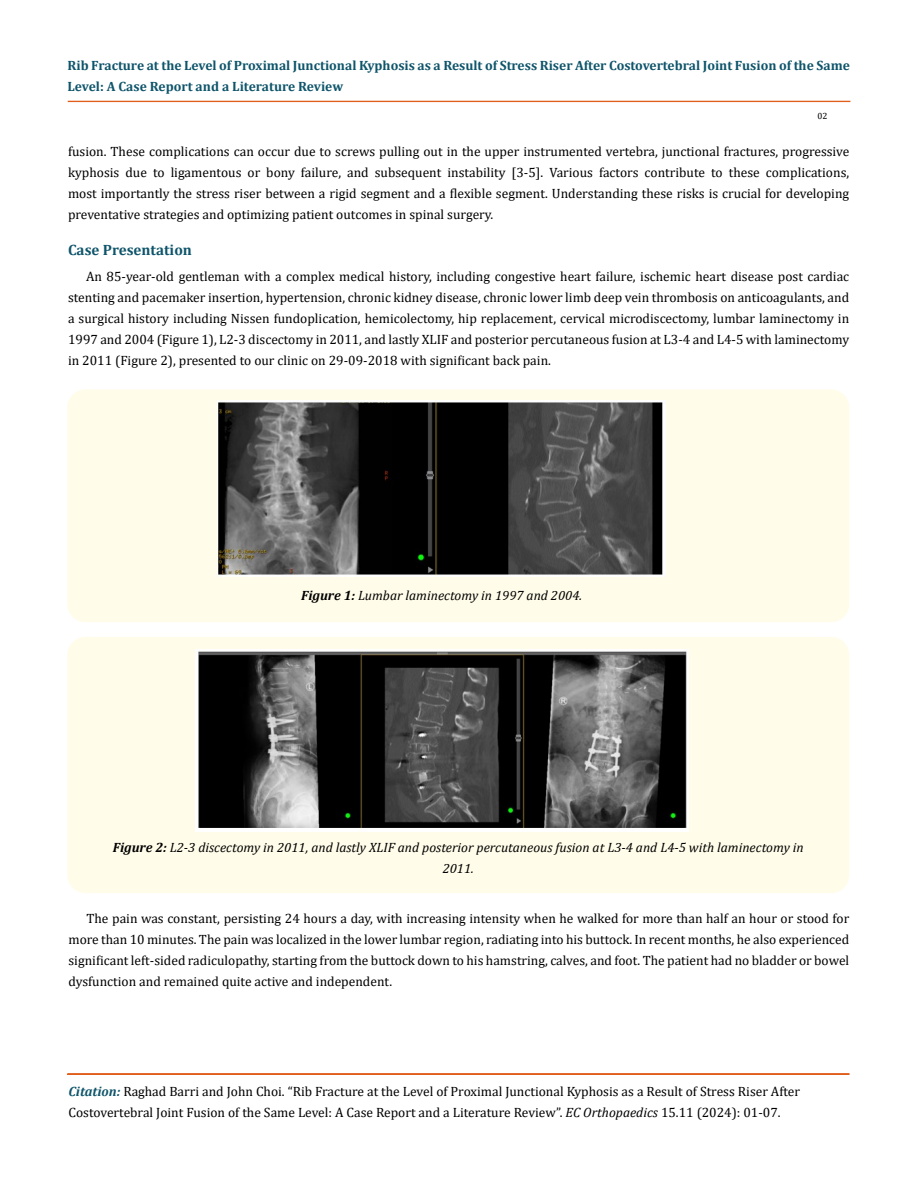
<style>
.page{position:relative;width:917px;height:1188px;background:#fff}
.page>*{position:absolute;margin:0;border:0;box-sizing:border-box;transform-origin:0 0}
.t1{font:700 15px "Cambria";color:#0e546a}
.t2{font:13.5px/21px "Cambria";color:#000;text-align:justify}
.t3{font:700 13.5px/21px "Cambria";color:#0e546a}
.t4{font:italic 13.5px/21px "Cambria";color:#000;text-align:center}
.t5{font:9px "Cambria";color:#000}
.s1{font-weight:700}
.s2{font-weight:700;font-style:italic;color:#0e546a}
.s3{font-style:italic}
</style>
<div class="page">
<div style="left:68px;top:101px;width:782px;height:1px;border:1px solid #e05d1a"></div>
<div style="left:67px;top:1074px;width:782px;height:1px;border:1px solid #e05d1a"></div>
<div style="left:67px;top:389px;width:782px;height:233px;background:#fffde9;border-radius:18px"></div>
<img style="left:218px;top:400px;width:447px;height:177px">
<div style="left:67px;top:637px;width:782px;height:256px;background:#fffde9;border-radius:18px"></div>
<img style="left:195px;top:649px;width:493px;height:183px">
<p class="t3" style="left:68px;top:54px;width:783px">Rib Fracture at the Level of Proximal Junctional Kyphosis as a Result of Stress Riser After Costovertebral Joint Fusion of the Same<br>Level: A Case Report and a Literature Review</p>
<p class="t5" style="left:817px;top:110px;width:11px">02</p>
<p class="t2" style="left:68px;top:141px;width:782px">fusion. These complications can occur due to screws pulling out in the upper instrumented vertebra, junctional fractures, progressive kyphosis due to ligamentous or bony failure, and subsequent instability [3-5]. Various factors contribute to these complications, most importantly the stress riser between a rigid segment and a flexible segment. Understanding these risks is crucial for developing preventative strategies and optimizing patient outcomes in spinal surgery.</p>
<p class="t1" style="left:68px;top:240px;width:125px">Case Presentation</p>
<p class="t2" style="left:68px;top:266px;width:782px;text-indent:18px">An 85-year-old gentleman with a complex medical history, including congestive heart failure, ischemic heart disease post cardiac stenting and pacemaker insertion, hypertension, chronic kidney disease, chronic lower limb deep vein thrombosis on anticoagulants, and a surgical history including Nissen fundoplication, hemicolectomy, hip replacement, cervical microdiscectomy, lumbar laminectomy in 1997 and 2004 (Figure 1), L2-3 discectomy in 2011, and lastly XLIF and posterior percutaneous fusion at L3-4 and L4-5 with laminectomy in 2011 (Figure 2), presented to our clinic on 29-09-2018 with significant back pain.</p>
<p class="t4" style="left:301px;top:584px;width:282px"><span class="s1">Figure 1:</span> Lumbar laminectomy in 1997 and 2004.</p>
<p class="t4" style="left:113px;top:836px;width:692px"><span class="s1">Figure 2:</span> L2-3 discectomy in 2011, and lastly XLIF and posterior percutaneous fusion at L3-4 and L4-5 with laminectomy in<br>2011.</p>
<p class="t2" style="left:68px;top:908px;width:782px;text-indent:18px">The pain was constant, persisting 24 hours a day, with increasing intensity when he walked for more than half an hour or stood for more than 10 minutes. The pain was localized in the lower lumbar region, radiating into his buttock. In recent months, he also experienced significant left-sided radiculopathy, starting from the buttock down to his hamstring, calves, and foot. The patient had no bladder or bowel dysfunction and remained quite active and independent.</p>
<p class="t2" style="left:68px;top:1081px;width:733px"><span class="s2">Citation:</span> Raghad Barri and John Choi. “Rib Fracture at the Level of Proximal Junctional Kyphosis as a Result of Stress Riser After<br>Costovertebral Joint Fusion of the Same Level: A Case Report and a Literature Review”. <span class="s3">EC Orthopaedics</span> 15.11 (2024): 01-07.</p>
</div>
